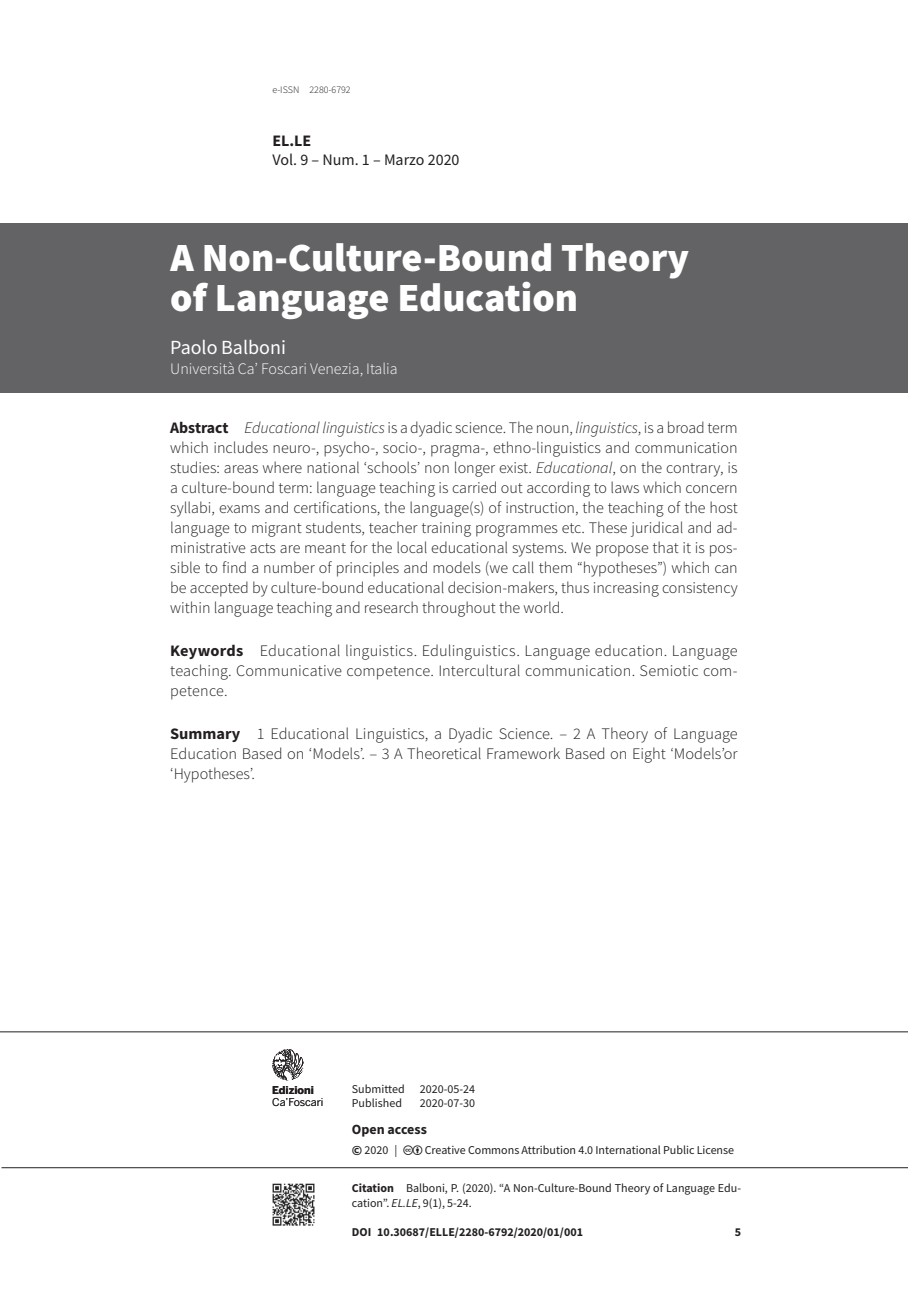
<style>
.page{position:relative;width:908px;height:1304px;background:#fff}
.page>*{position:absolute;margin:0;border:0;box-sizing:border-box;transform-origin:0 0}
._9101-ecf-titolo-sag{font:900 40px/40px "Source Sans Pro";color:#fff}
._9103-ecf-autore-sag{font:20px "Source Sans Pro";color:#fff}
._9105-ecf-abstract{font:300 16px/20px "Source Sans Pro";color:#231f20;text-align:justify}
._9107-ecf-keywords{font:300 16px/20px "Source Sans Pro";letter-spacing:.01em;color:#231f20;text-align:justify}
._9106-ecf-sommario{font:300 16px/20px "Source Sans Pro";color:#231f20;text-align:justify}
._9104-ecf-autore-aff{font:300 16px "Source Sans Pro";color:#fff}
.t1{font:16px "Source Sans Pro";color:#231f20}
.t2{font:700 16px "Source Sans Pro";color:#231f20}
.t3{font:700 14px "Source Sans Pro";color:#231f20}
.t4{font:12px/15px "Source Sans Pro";color:#231f20}
.t5{font:700 12px "Source Sans Pro";color:#231f20}
.t6{font:10.8px "Benton Sans";letter-spacing:-.01em;color:#231f20}
.t7{font:700 10.8px "Benton Sans";color:#231f20}
.t8{font:300 10px "Source Sans Pro";color:#231f20}
.s1{font-weight:700}
.s2{font-style:italic}
.s3{font-weight:700;font-size:14px}
</style>
<div class="page">
<img style="left:272px;top:1183px;width:42px;height:42px">
<hr style="left:2px;top:1167px;width:905px;height:1px;background:#231f20">
<hr style="left:0;top:1031px;width:907px;height:1px;background:#231f20">
<svg style="left:272px;top:1049px;width:31px;height:31px"></svg>
<div style="left:0;top:223px;width:907px;height:170px;background:#636366"></div>
<p class="t8" style="left:272px;top:83px;width:80px">e-ISSN 2280-6792</p>
<p class="t2" style="left:272px;top:130px;width:40px">EL.LE</p>
<p class="t1" style="left:272px;top:150px;width:189px">Vol. 9 – Num. 1 – Marzo 2020</p>
<p class="_9101-ecf-titolo-sag" style="left:170px;top:237px;width:520px">A Non-Culture-Bound Theory of Language Education</p>
<p class="_9103-ecf-autore-sag" style="left:170px;top:335px;width:117px">Paolo Balboni</p>
<p class="_9104-ecf-autore-aff" style="left:170px;top:359px;width:229px">Università Ca’ Foscari Venezia, Italia</p>
<p class="_9105-ecf-abstract" style="left:170px;top:418px;width:568px"><span class="s1">Abstract</span> <span class="s2">Educational linguistics</span> is a dyadic science. The noun, <span class="s2">linguistics</span>, is a broad term which includes neuro-, psycho-, socio-, pragma-, ethno-linguistics and communication studies: areas where national ‘schools’ non longer exist. <span class="s2">Educational</span>, on the contrary, is a culture-bound term: language teaching is carried out according to laws which concern syllabi, exams and certifications, the language(s) of instruction, the teaching of the host language to migrant students, teacher training programmes etc. These juridical and ad&shy;ministrative acts are meant for the local educational systems. We propose that it is pos&shy;sible to find a number of principles and models (we call them “hypotheses”) which can be accepted by culture-bound educational decision-makers, thus increasing consistency within language teaching and research throughout the world.</p>
<p class="_9107-ecf-keywords" style="left:170px;top:641px;width:568px"><span class="s1">Keywords</span> Educational linguistics. Edulinguistics. Language education. Language teaching. Communicative competence. Intercultural communication. Semiotic com&shy;petence.</p>
<p class="_9106-ecf-sommario" style="left:170px;top:723px;width:568px"><span class="s1">Summary</span> 1 Educational Linguistics, a Dyadic Science. – 2 A Theory of Language Education Based on ‘Models’. – 3 A Theoretical Framework Based on Eight ‘Models’or ‘Hypotheses’.</p>
<p class="t7" style="left:272px;top:1084px;width:43px">Edizioni</p>
<p class="t6" style="left:272px;top:1095px;width:53px">Ca’Foscari</p>
<p class="t4" style="left:351px;top:1081px;width:54px">Submitted</p>
<p class="t4" style="left:420px;top:1081px;width:57px">2020-05-24</p>
<p class="t4" style="left:351px;top:1095px;width:52px">Published</p>
<p class="t4" style="left:420px;top:1095px;width:57px">2020-07-30</p>
<p class="t3" style="left:351px;top:1120px;width:76px">Open access</p>
<p class="t4" style="left:351px;top:1142px;width:47px"><span class="s3">©</span> 2020 |</p>
<p class="t4" style="left:424px;top:1142px;width:311px">Creative Commons Attribution 4.0 International Public License</p>
<p class="t4" style="left:351px;top:1181px;width:390px"><span class="s1">Citation</span> Balboni, P. (2020). “A Non-Culture-Bound Theory of Language Edu&shy;cation”. <span class="s2">EL.LE</span>, 9(1), 5-24.</p>
<p class="t5" style="left:351px;top:1224px;width:233px">DOI 10.30687/ELLE/2280-6792/2020/01/001</p>
<p class="t5" style="left:734px;top:1224px;width:8px">5</p>
</div>
